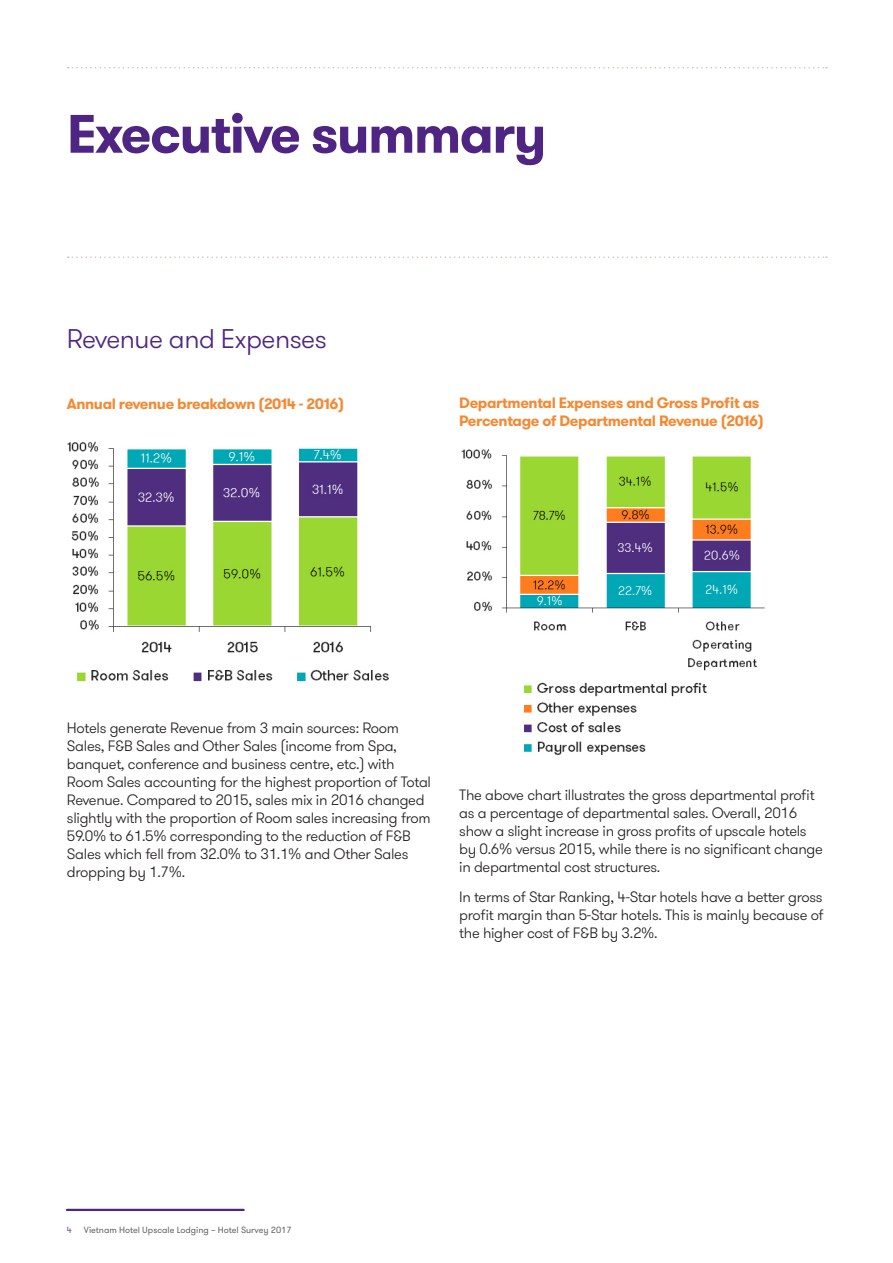
<style>
.page{position:relative;width:893px;height:1263px;background:#fff}
.page>*{position:absolute;margin:0;border:0;box-sizing:border-box;transform-origin:0 0}
.A_Title_text__ToC{font:700 54px "GT Walsheim Pro";letter-spacing:-.03em;color:#4e2582}
.D_Sub_heading_one{font:300 27px "GT Walsheim Pro";letter-spacing:-.02em;color:#4e2582}
.G_Body_copy_normal{font:300 15px/18px "GT Walsheim Pro";letter-spacing:-.02em;color:#231f20}
.E_Sub_heading_two{font:700 15px/18px "GT Walsheim Pro";letter-spacing:-.025em;color:#f58932}
.t1{font:9px "GT Walsheim Pro";color:#636366}
.t2{font:9px "GT Walsheim Pro";color:#6e5299}
</style>
<div class="page">
<svg style="left:68px;top:256px;width:759px;height:2px"></svg>
<svg style="left:68px;top:67px;width:759px;height:1px"></svg>
<img style="left:67px;top:441px;width:322px;height:241px">
<img style="left:461px;top:449px;width:304px;height:306px">
<hr style="left:67px;top:1209px;width:177px;height:2px;background:#4e2582">
<p class="A_Title_text__ToC" style="left:67px;top:99px;width:481px">Executive summary</p>
<p class="D_Sub_heading_one" style="left:67px;top:321px;width:261px">Revenue and Expenses</p>
<p class="E_Sub_heading_two" style="left:67px;top:395px;width:279px">Annual revenue breakdown (2014 - 2016)</p>
<p class="E_Sub_heading_two" style="left:459px;top:393px;width:306px">Departmental Expenses and Gross Profit as<br>Percentage of Departmental Revenue (2016)</p>
<p class="G_Body_copy_normal" style="left:67px;top:719px;width:366px">Hotels generate Revenue from 3 main sources: Room Sales, F&amp;B Sales and Other Sales (income from Spa, banquet, conference and business centre, etc.) with Room Sales accounting for the highest proportion of Total Revenue. Compared to 2015, sales mix in 2016 changed slightly with the proportion of Room sales increasing from 59.0% to 61.5% corresponding to the reduction of F&amp;B Sales which fell from 32.0% to 31.1% and Other Sales dropping by 1.7%.</p>
<p class="G_Body_copy_normal" style="left:459px;top:786px;width:365px">The above chart illustrates the gross departmental profit as a percentage of departmental sales. Overall, 2016 show a slight increase in gross profits of upscale hotels by 0.6% versus 2015, while there is no significant change in departmental cost structures.</p>
<p class="G_Body_copy_normal" style="left:459px;top:888px;width:366px;text-align:justify">In terms of Star Ranking, 4-Star hotels have a better gross profit margin than 5-Star hotels. This is mainly because of the higher cost of F&amp;B by 3.2%.</p>
<p class="t2" style="left:67px;top:1224px;width:7px">4</p>
<p class="t1" style="left:84px;top:1224px;width:209px">Vietnam Hotel Upscale Lodging – Hotel Survey 2017</p>
</div>
